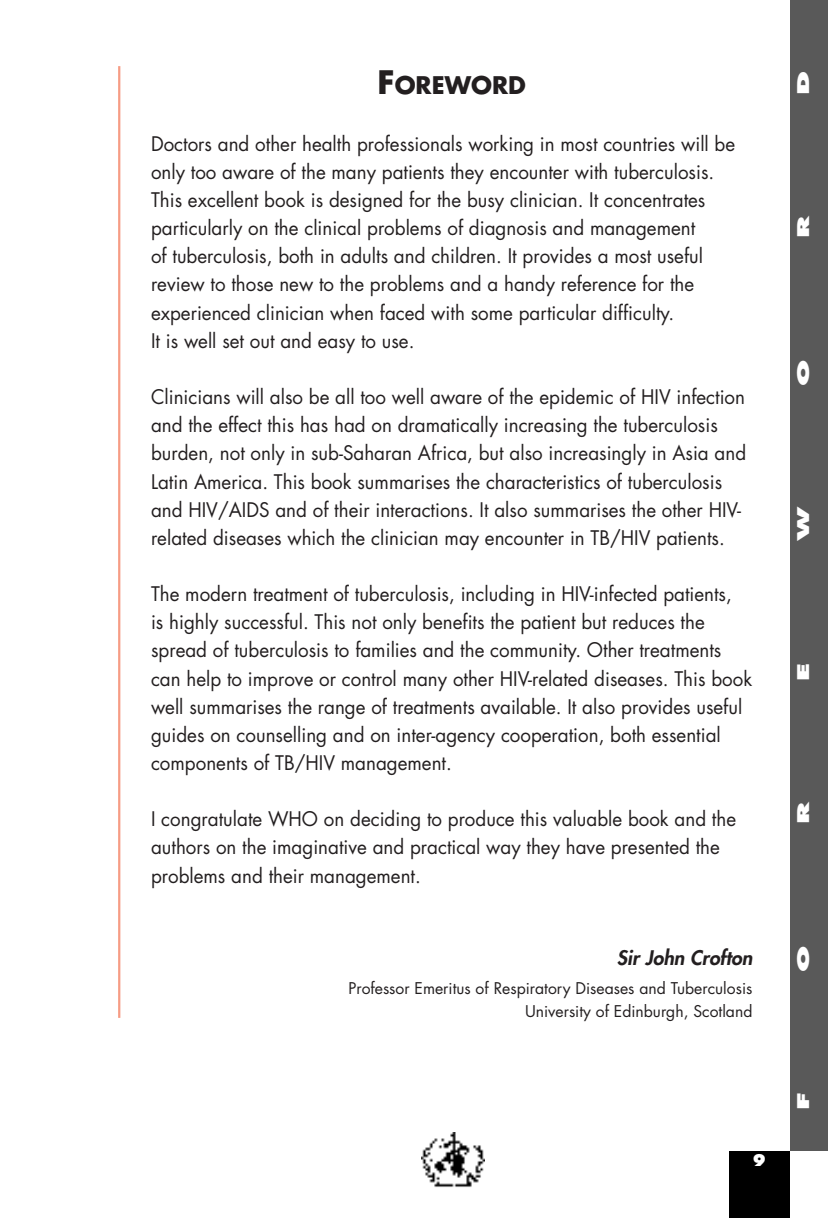
<style>
.page{position:relative;width:828px;height:1218px;background:#fff}
.page>*{position:absolute;margin:0;border:0;box-sizing:border-box;transform-origin:0 0}
.t1{font:700 23.62px "Futura";color:#231f20}
.t2{font:19.57px/28.1px "Futura";color:#231f20;scale:.96 1}
.t3{font:italic 800 19.57px "Futura";color:#231f20}
.t4{font:15.75px/22.5px "Futura";color:#231f20;text-align:right}
.t5{font:800 15.75px "Futura";color:#fff;scale:1.85 1}
.t6{font:800 15.75px "Futura";color:#fff}
.s1{font-size:31.5px}
</style>
<div class="page">
<div style="left:790px;top:0;width:38px;height:1150px;background:#595959"></div>
<div style="left:729px;top:1150px;width:61px;height:67px;background:#000"></div>
<img style="left:421px;top:1132px;width:63px;height:55px">
<hr style="left:118px;top:66px;width:2px;height:951px;background:#f69c85">
<p class="t1" style="left:378px;top:75px;width:150px"><span class="s1">F</span>OREWORD</p>
<p class="t2" style="left:151px;top:131px;width:610px">Doctors and other health professionals working in most countries will be only too aware of the many patients they encounter with tuberculosis.<br>This excellent book is designed for the busy clinician. It concentrates particularly on the clinical problems of diagnosis and management<br>of tuberculosis, both in adults and children. It provides a most useful review to those new to the problems and a handy reference for the experienced clinician when faced with some particular difficulty.<br>It is well set out and easy to use.</p>
<p class="t2" style="left:151px;top:384px;width:621px">Clinicians will also be all too well aware of the epidemic of HIV infection and the effect this has had on dramatically increasing the tuberculosis burden, not only in sub-Saharan Africa, but also increasingly in Asia and Latin America. This book summarises the characteristics of tuberculosis and HIV/AIDS and of their interactions. It also summarises the other HIV&shy;related diseases which the clinician may encounter in TB/HIV patients.</p>
<p class="t2" style="left:151px;top:581px;width:628px">The modern treatment of tuberculosis, including in HIV-infected patients,<br>is highly successful. This not only benefits the patient but reduces the spread of tuberculosis to families and the community. Other treatments can help to improve or control many other HIV-related diseases. This book well summarises the range of treatments available. It also provides useful guides on counselling and on inter-agency cooperation, both essential components of TB/HIV management.</p>
<p class="t2" style="left:151px;top:806px;width:611px">I congratulate WHO on deciding to produce this valuable book and the authors on the imaginative and practical way they have presented the problems and their management.</p>
<p class="t3" style="left:617px;top:948px;width:140px">Sir John Crofton</p>
<p class="t4" style="left:349px;top:978px;width:405px">Professor Emeritus of Respiratory Diseases and Tuberculosis<br>University of Edinburgh, Scotland</p>
<p class="t6" style="left:753px;top:1153px;width:15px">9</p>
<p class="t5" style="left:796px;top:95px;width:15px;rotate:-90deg">D</p>
<p class="t5" style="left:796px;top:238px;width:14px;rotate:-90deg">R</p>
<p class="t5" style="left:796px;top:385px;width:16px;rotate:-90deg">O</p>
<p class="t5" style="left:796px;top:541px;width:20px;rotate:-90deg">W</p>
<p class="t5" style="left:796px;top:680px;width:11px;rotate:-90deg">E</p>
<p class="t5" style="left:796px;top:824px;width:14px;rotate:-90deg">R</p>
<p class="t5" style="left:796px;top:971px;width:16px;rotate:-90deg">O</p>
<p class="t5" style="left:796px;top:1110px;width:11px;rotate:-90deg">F</p>
</div>
